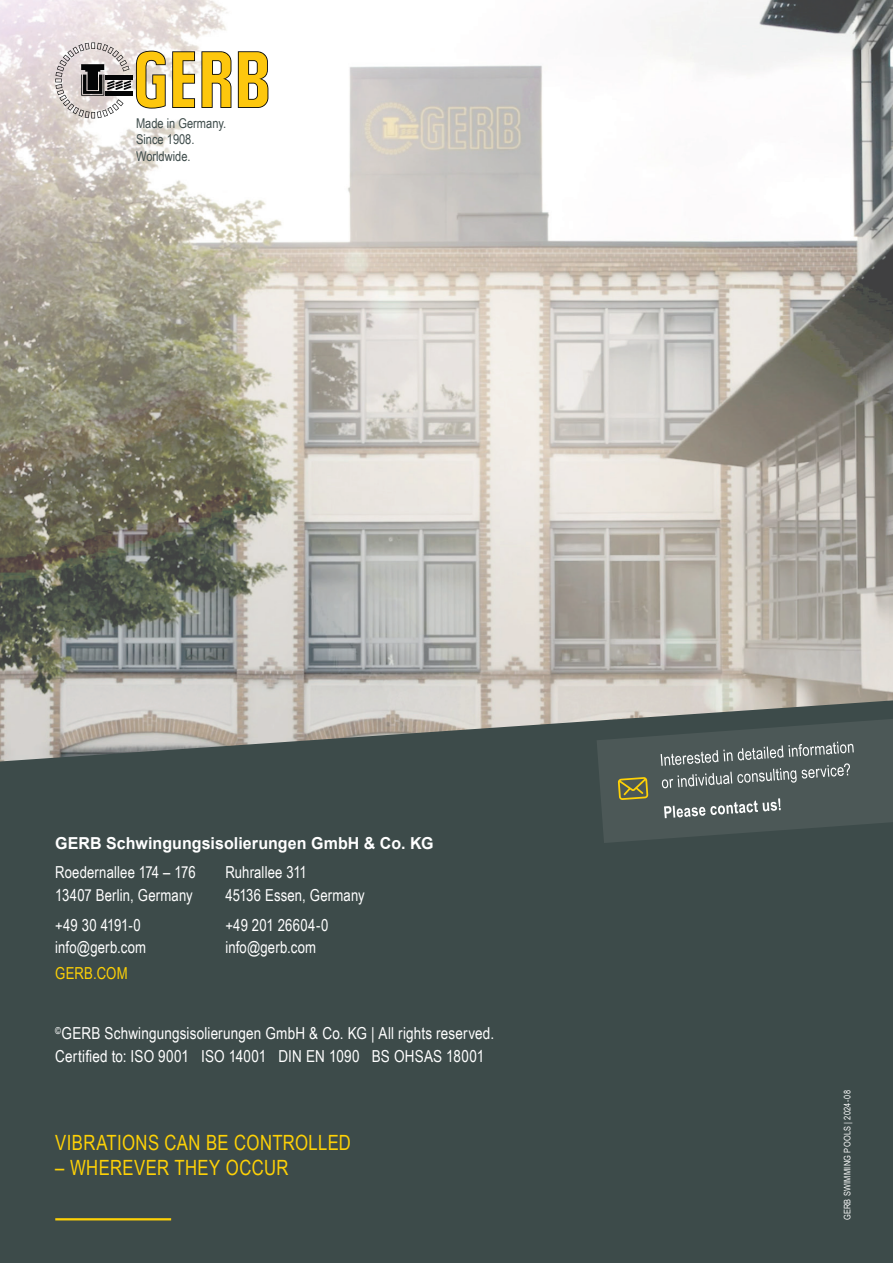
<style>
.page{position:relative;width:893px;height:1263px;background:#fff}
.page>*{position:absolute;margin:0;border:0;box-sizing:border-box;transform-origin:0 0}
.t1{font:21px "Arial Narrow";letter-spacing:.02em;color:#fed106}
.t2{font:16.5px/22.5px "Arial Narrow";letter-spacing:.01em;color:#fff}
.t3{font:700 16.5px "Arial";letter-spacing:.005em;color:#fff}
.t4{font:16.5px "Arial Narrow";letter-spacing:.015em;color:#fed106}
.t5{font:13.5px/16.2px "Arial Narrow";color:#3d4b4a}
.t6{font:9px "Arial Narrow";letter-spacing:.035em;color:#fff}
</style>
<div class="page">
<img style="left:0;top:0;width:893px;height:700px">
<svg style="left:172px;top:51px;width:23px;height:57px"></svg>
<svg style="left:238px;top:51px;width:30px;height:57px;background:#deb836"></svg>
<svg style="left:201px;top:51px;width:30px;height:57px"></svg>
<svg style="left:55px;top:43px;width:111px;height:75px"></svg>
<hr style="left:105px;top:75px;width:28px;height:4px;background:#040506">
<div style="left:105px;top:91px;width:28px;height:5px;background:#040506"></div>
<div style="left:0;top:700px;width:893px;height:563px;background:#3d4b4a"></div>
<hr style="left:55px;top:1218px;width:116px;height:2px;background:#fed106">
<svg style="left:597px;top:719px;width:296px;height:124px;background:#535e5c"></svg>
<p class="t5" style="left:136px;top:115px;width:92px">Made in Germany.<br>Since 1908.<br>Worldwide.</p>
<p class="t3" style="left:55px;top:831px;width:380px">GERB Schwingungsisolierungen GmbH &amp; Co. KG</p>
<p class="t2" style="left:55px;top:860px;width:142px">Roedernallee 174 – 176<br>13407 Berlin, Germany</p>
<p class="t2" style="left:55px;top:913px;width:92px">+49 30 4191-0 info@gerb.com</p>
<p class="t4" style="left:55px;top:960px;width:74px">GERB.COM</p>
<p class="t2" style="left:225px;top:860px;width:141px">Ruhrallee 311<br>45136 Essen, Germany</p>
<p class="t2" style="left:225px;top:913px;width:105px">+49 201 26604-0 info@gerb.com</p>
<p class="t2" style="left:55px;top:1022px;width:440px"><sup>©</sup>GERB Schwingungsisolierungen GmbH &amp; Co. KG | All rights reserved.</p>
<p class="t2" style="left:55px;top:1044px;width:430px">Certified to: ISO 9001 ISO 14001 DIN EN 1090 BS OHSAS 18001</p>
<p class="t1" style="left:55px;top:1127px;width:297px">VIBRATIONS CAN BE CONTROLLED</p>
<p class="t1" style="left:55px;top:1152px;width:235px">– WHEREVER THEY OCCUR</p>
<p class="t6" style="left:841px;top:1220px;width:132px;rotate:-90deg">GERB SWIMMING POOLS | 2024-08</p>
</div>
